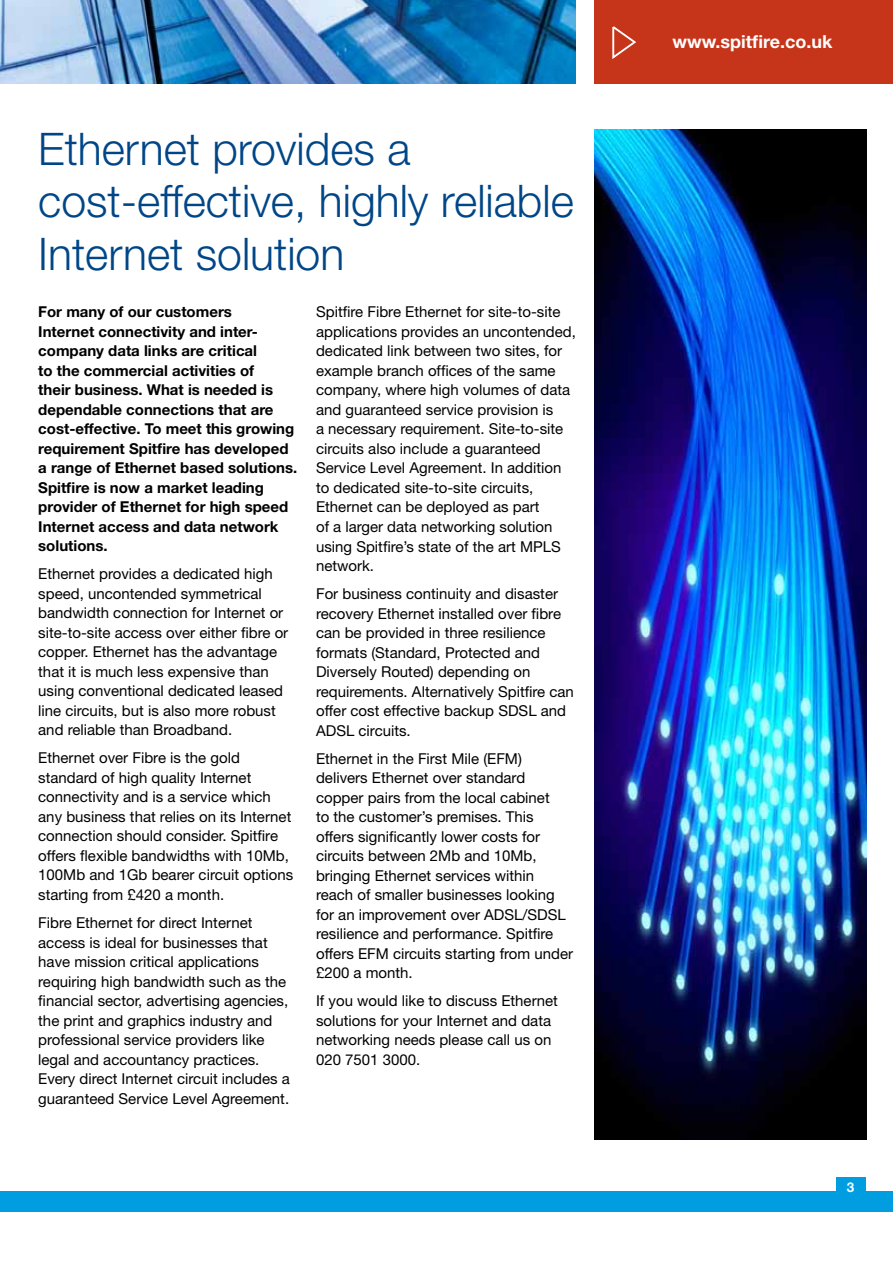
<style>
.page{position:relative;width:893px;height:1263px;background:#fff}
.page>*{position:absolute;margin:0;border:0;box-sizing:border-box;transform-origin:0 0}
.t1{font:300 45px/52.5px "Helvetica Neue";color:#004687}
.t2{font:700 18px "Helvetica Neue";color:#fff}
.t3{font:15px/19.5px "Helvetica Neue";color:#000}
.t4{font:700 15px/19.5px "Helvetica Neue";color:#000}
.t5{font:700 13.5px "Helvetica Neue";color:#fff}
</style>
<div class="page">
<div style="left:595px;top:0;width:298px;height:84px;background:#c6351a"></div>
<svg style="left:612px;top:26px;width:24px;height:33px"></svg>
<div style="left:0;top:1191px;width:893px;height:21px;background:#009ee0"></div>
<img style="left:0;top:0;width:575px;height:84px">
<div style="left:836px;top:1177px;width:30px;height:20px;background:#009ee0"></div>
<img style="left:595px;top:130px;width:271px;height:1010px">
<h1 class="t1" style="left:38px;top:122px;width:537px">Ethernet provides a cost-effective, highly reliable<br>Internet solution</h1>
<p class="t4" style="left:38px;top:302px;width:261px">For many of our customers<br>Internet connectivity and inter&shy;company data links are critical<br>to the commercial activities of<br>their business. What is needed is dependable connections that are cost-effective. To meet this growing requirement Spitfire has developed a range of Ethernet based solutions.<br>Spitfire is now a market leading provider of Ethernet for high speed<br>Internet access and data network solutions.</p>
<p class="t3" style="left:38px;top:564px;width:252px">Ethernet provides a dedicated high speed, uncontended symmetrical bandwidth connection for Internet or site-to-site access over either fibre or copper. Ethernet has the advantage that it is much less expensive than using conventional dedicated leased line circuits, but is also more robust and reliable than Broadband.</p>
<p class="t3" style="left:38px;top:748px;width:257px">Ethernet over Fibre is the gold standard of high quality Internet connectivity and is a service which any business that relies on its Internet connection should consider. Spitfire offers flexible bandwidths with 10Mb, 100Mb and 1Gb bearer circuit options starting from £420 a month.</p>
<p class="t3" style="left:38px;top:913px;width:253px">Fibre Ethernet for direct Internet access is ideal for businesses that have mission critical applications requiring high bandwidth such as the financial sector, advertising agencies, the print and graphics industry and professional service providers like legal and accountancy practices.<br>Every direct Internet circuit includes a guaranteed Service Level Agreement.</p>
<p class="t3" style="left:316px;top:302px;width:261px">Spitfire Fibre Ethernet for site-to-site applications provides an uncontended, dedicated link between two sites, for example branch offices of the same company, where high volumes of data and guaranteed service provision is<br>a necessary requirement. Site-to-site circuits also include a guaranteed Service Level Agreement. In addition to dedicated site-to-site circuits, Ethernet can be deployed as part<br>of a larger data networking solution using Spitfire’s state of the art MPLS network.</p>
<p class="t3" style="left:316px;top:584px;width:259px">For business continuity and disaster recovery Ethernet installed over fibre can be provided in three resilience formats (Standard, Protected and Diversely Routed) depending on requirements. Alternatively Spitfire can offer cost effective backup SDSL and ADSL circuits.</p>
<p class="t3" style="left:316px;top:748px;width:258px">Ethernet in the First Mile (EFM) delivers Ethernet over standard copper pairs from the local cabinet<br>to the customer’s premises. This offers significantly lower costs for circuits between 2Mb and 10Mb, bringing Ethernet services within reach of smaller businesses looking for an improvement over ADSL/SDSL resilience and performance. Spitfire offers EFM circuits starting from under £200 a month.</p>
<p class="t3" style="left:316px;top:991px;width:243px">If you would like to discuss Ethernet solutions for your Internet and data networking needs please call us on<br>020 7501 3000.</p>
<p class="t2" style="left:673px;top:31px;width:161px">www.spitfire.co.uk</p>
<p class="t5" style="left:847px;top:1179px;width:9px">3</p>
</div>
